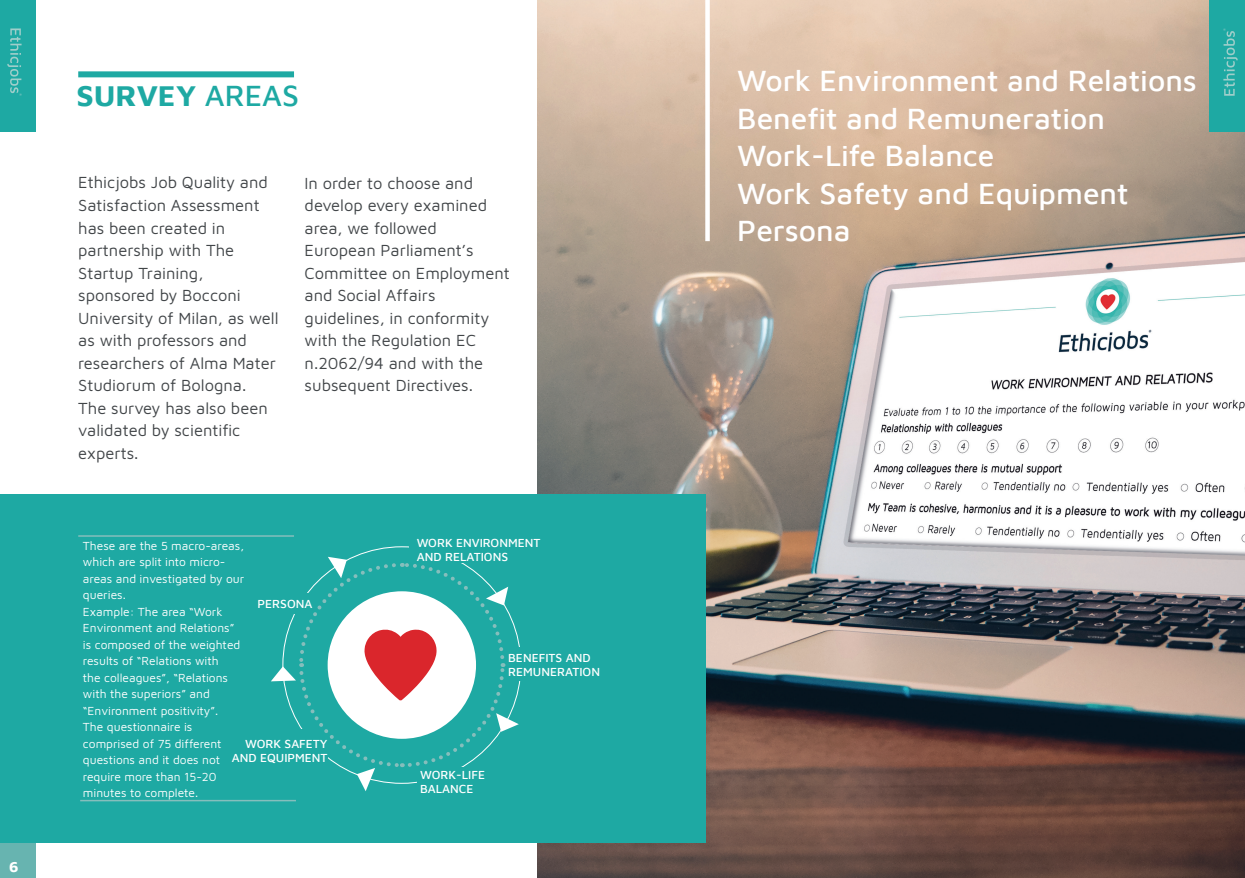
<style>
.page{position:relative;width:1245px;height:878px;background:#fff}
.page>*{position:absolute;margin:0;border:0;box-sizing:border-box;transform-origin:0 0}
.t1{font:500 30px/37.5px "Maven Pro";color:#fff}
.t2{font:700 30px "Maven Pro";color:#1ea9a3}
.t3{font:16.5px/22.5px "Maven Pro";color:#414548}
.t4{font:700 15px "Maven Pro";color:#fff}
.t5{font:12px/16.5px "Maven Pro";color:#fff}
.t6{font:500 12px/14.1px "Maven Pro";color:#fff}
.s1{font-weight:500}
</style>
<div class="page">
<img style="left:537px;top:0;width:708px;height:878px">
<div style="left:0;top:494px;width:705px;height:349px;background:#1ea9a3"></div>
<div style="left:78px;top:71px;width:216px;height:6px;background:#1ea9a3"></div>
<hr style="left:78px;top:535px;width:216px;height:1px;background:#85bebc">
<hr style="left:80px;top:799px;width:216px;height:2px;background:#85bebc">
<svg style="left:271px;top:556px;width:248px;height:235px"></svg>
<div style="left:0;top:0;width:36px;height:132px;background:#1ea9a3"></div>
<svg style="left:7px;top:28px;width:15px;height:68px"></svg>
<div style="left:0;top:843px;width:36px;height:35px;background:#67b4b0"></div>
<div style="left:705px;top:0;width:5px;height:241px;background:#fff"></div>
<div style="left:1209px;top:0;width:36px;height:132px;background:#1ea9a3"></div>
<svg style="left:1223px;top:28px;width:15px;height:68px"></svg>
<p class="t4" style="left:9px;top:855px;width:11px">6</p>
<h1 class="t2" style="left:76px;top:75px;width:224px">SURVEY <span class="s1">AREAS</span></h1>
<p class="t3" style="left:78px;top:170px;width:202px">Ethicjobs Job Quality and<br>Satisfaction Assessment has been created in partnership with The<br>Startup Training, sponsored by Bocconi<br>University of Milan, as well as with professors and researchers of Alma Mater<br>Studiorum of Bologna.<br>The survey has also been validated by scientific experts.</p>
<p class="t3" style="left:305px;top:170px;width:207px">In order to choose and develop every examined area, we followed<br>European Parliament’s<br>Committee on Employment and Social Affairs guidelines, in conformity with the Regulation EC n.2062/94 and with the subsequent Directives.</p>
<p class="t5" style="left:83px;top:536px;width:163px">These are the 5 macro-areas, which are split into micro&shy;areas and investigated by our queries.<br>Example: The area “Work<br>Environment and Relations” is composed of the weighted results of “Relations with<br>the colleagues”, “Relations with the superiors” and “Environment positivity”.<br>The questionnaire is comprised of 75 different questions and it does not require more than 15-20 minutes to complete.</p>
<p class="t6" style="left:258px;top:595px;width:56px">PERSONA</p>
<p class="t6" style="left:232px;top:735px;width:97px;text-align:right">WORK SAFETY<br>AND EQUIPMENT</p>
<p class="t6" style="left:417px;top:534px;width:125px">WORK ENVIRONMENT<br>AND RELATIONS</p>
<p class="t6" style="left:508px;top:650px;width:93px">BENEFITS AND<br>REMUNERATION</p>
<p class="t6" style="left:420px;top:766px;width:66px">WORK-LIFE<br>BALANCE</p>
<h1 class="t1" style="left:737px;top:60px;width:461px">Work Environment and Relations<br>Benefit and Remuneration<br>Work-Life Balance<br>Work Safety and Equipment<br>Persona</h1>
</div>
